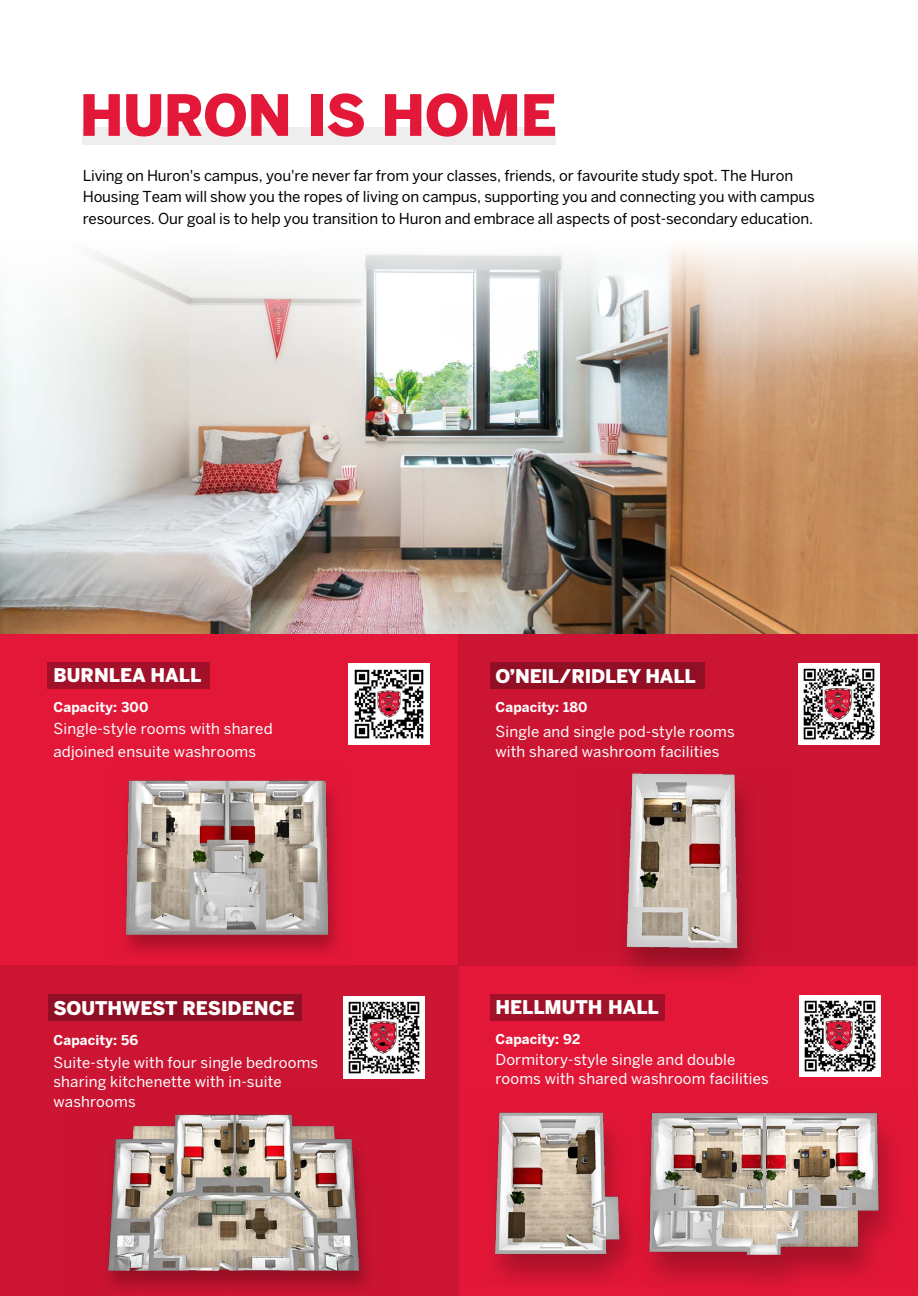
<style>
.page{position:relative;width:918px;height:1296px;background:#fff}
.page>*{position:absolute;margin:0;border:0;box-sizing:border-box;transform-origin:0 0}
.t1{font:900 56.4px "Benton Sans";letter-spacing:-.01em;color:#e31838}
.t2{font:900 18.75px "Benton Sans";color:#fff}
.t3{font:15px/21.5px "Benton Sans";letter-spacing:-.01em;color:#000}
.t4{font:15px/19.5px "Benton Sans";letter-spacing:.01em;color:#fff}
.t5{font:700 13.5px "Benton Sans";letter-spacing:.01em;color:#fff}
</style>
<div class="page">
<div style="left:0;top:633px;width:918px;height:663px;background:#e31838"></div>
<div style="left:458px;top:633px;width:459px;height:332px;background:#cb1532"></div>
<div style="left:0;top:965px;width:458px;height:331px;background:#cb1532"></div>
<div style="left:83px;top:127px;width:473px;height:18px;background:#eeeeef"></div>
<div style="left:490px;top:662px;width:214px;height:27px;background:#910f24"></div>
<div style="left:48px;top:994px;width:254px;height:28px;background:#910f24"></div>
<div style="left:48px;top:662px;width:162px;height:27px;background:#a21129"></div>
<div style="left:490px;top:994px;width:175px;height:28px;background:#a21129"></div>
<img style="left:343px;top:997px;width:81px;height:81px">
<img style="left:798px;top:663px;width:81px;height:81px">
<img style="left:348px;top:663px;width:81px;height:81px">
<img style="left:800px;top:995px;width:81px;height:82px">
<img style="left:124px;top:780px;width:214px;height:173px">
<div style="left:614px;top:773px;width:149px;height:213px;background:#000;opacity:.25"></div>
<img style="left:614px;top:773px;width:149px;height:184px">
<img style="left:493px;top:1112px;width:127px;height:169px">
<img style="left:620px;top:1112px;width:275px;height:172px">
<img style="left:107px;top:1114px;width:261px;height:174px">
<img style="left:0;top:248px;width:918px;height:385px">
<h1 class="t1" style="left:80px;top:82px;width:479px">HURON IS HOME</h1>
<p class="t3" style="left:83px;top:164px;width:734px">Living on Huron's campus, you're never far from your classes, friends, or favourite study spot. The Huron<br>Housing Team will show you the ropes of living on campus, supporting you and connecting you with campus resources. Our goal is to help you transition to Huron and embrace all aspects of post-secondary education.</p>
<p class="t2" style="left:53px;top:664px;width:149px">BURNLEA HALL</p>
<p class="t5" style="left:53px;top:699px;width:97px">Capacity: 300</p>
<p class="t4" style="left:53px;top:717px;width:221px;line-height:22.5px">Single-style rooms with shared adjoined ensuite washrooms</p>
<p class="t2" style="left:53px;top:997px;width:243px">SOUTHWEST RESIDENCE</p>
<p class="t5" style="left:53px;top:1032px;width:86px">Capacity: 56</p>
<p class="t4" style="left:53px;top:1053px;width:266px">Suite-style with four single bedrooms sharing kitchenette with in-suite washrooms</p>
<p class="t2" style="left:495px;top:664px;width:202px">O’NEIL/RIDLEY HALL</p>
<p class="t5" style="left:495px;top:699px;width:94px">Capacity: 180</p>
<p class="t4" style="left:495px;top:722px;width:241px">Single and single pod-style rooms with shared washroom facilities</p>
<p class="t2" style="left:495px;top:996px;width:165px">HELLMUTH HALL</p>
<p class="t5" style="left:495px;top:1031px;width:86px">Capacity: 92</p>
<p class="t4" style="left:495px;top:1050px;width:275px">Dormitory-style single and double rooms with shared washroom facilities</p>
</div>
